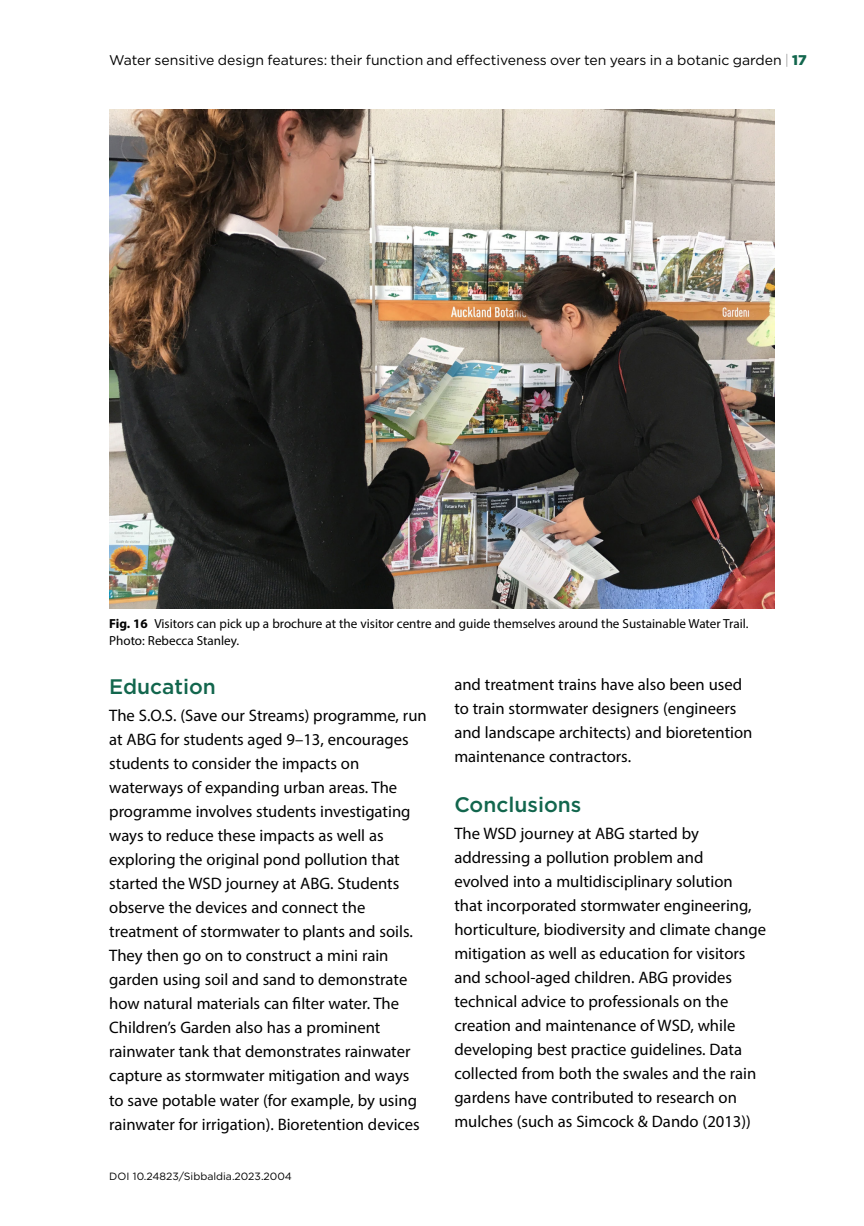
<style>
.page{position:relative;width:864px;height:1226px;background:#fff}
.page>*{position:absolute;margin:0;border:0;box-sizing:border-box;transform-origin:0 0}
.a_head{font:500 21px "Gotham";color:#12664d}
.text{font:16.62px/24px "Myriad Pro";color:#000}
.t1{font:14px "Gotham";color:#000}
.captions{font:13.12px/17.5px "Myriad Pro";color:#000}
.t2{font:10.5px "Gotham";color:#000}
.s1{font-weight:100}
.s2{font-weight:900;color:#12664d}
.s3{font-weight:700}
</style>
<div class="page">
<img style="left:109px;top:109px;width:665px;height:499px">
<p class="t1" style="left:109px;top:51px;width:698px">Water sensitive design features: their function and effectiveness over ten years in a botanic garden <span class="s1">|</span> <span class="s2">17</span></p>
<p class="captions" style="left:109px;top:614px;width:640px"><span class="s3">Fig. 16</span> Visitors can pick up a brochure at the visitor centre and guide themselves around the Sustainable Water Trail.<br>Photo: Rebecca Stanley.</p>
<p class="a_head" style="left:109px;top:673px;width:108px">Education</p>
<p class="text" style="left:109px;top:703px;width:319px">The S.O.S. (Save our Streams) programme, run at ABG for students aged 9–13, encourages students to consider the impacts on waterways of expanding urban areas. The programme involves students investigating ways to reduce these impacts as well as exploring the original pond pollution that started the WSD journey at ABG. Students observe the devices and connect the treatment of stormwater to plants and soils.<br>They then go on to construct a mini rain garden using soil and sand to demonstrate how natural materials can filter water. The Children’s Garden also has a prominent rainwater tank that demonstrates rainwater capture as stormwater mitigation and ways to save potable water (for example, by using rainwater for irrigation). Bioretention devices</p>
<p class="t2" style="left:109px;top:1169px;width:184px">DOI 10.24823/Sibbaldia.2023.2004</p>
<p class="text" style="left:454px;top:672px;width:299px">and treatment trains have also been used to train stormwater designers (engineers and landscape architects) and bioretention maintenance contractors.</p>
<p class="a_head" style="left:454px;top:791px;width:128px">Conclusions</p>
<p class="text" style="left:454px;top:820px;width:313px">The WSD journey at ABG started by addressing a pollution problem and<br>evolved into a multidisciplinary solution<br>that incorporated stormwater engineering, horticulture, biodiversity and climate change mitigation as well as education for visitors and school-aged children. ABG provides technical advice to professionals on the creation and maintenance of WSD, while developing best practice guidelines. Data collected from both the swales and the rain gardens have contributed to research on mulches (such as Simcock &amp; Dando (2013))</p>
</div>
